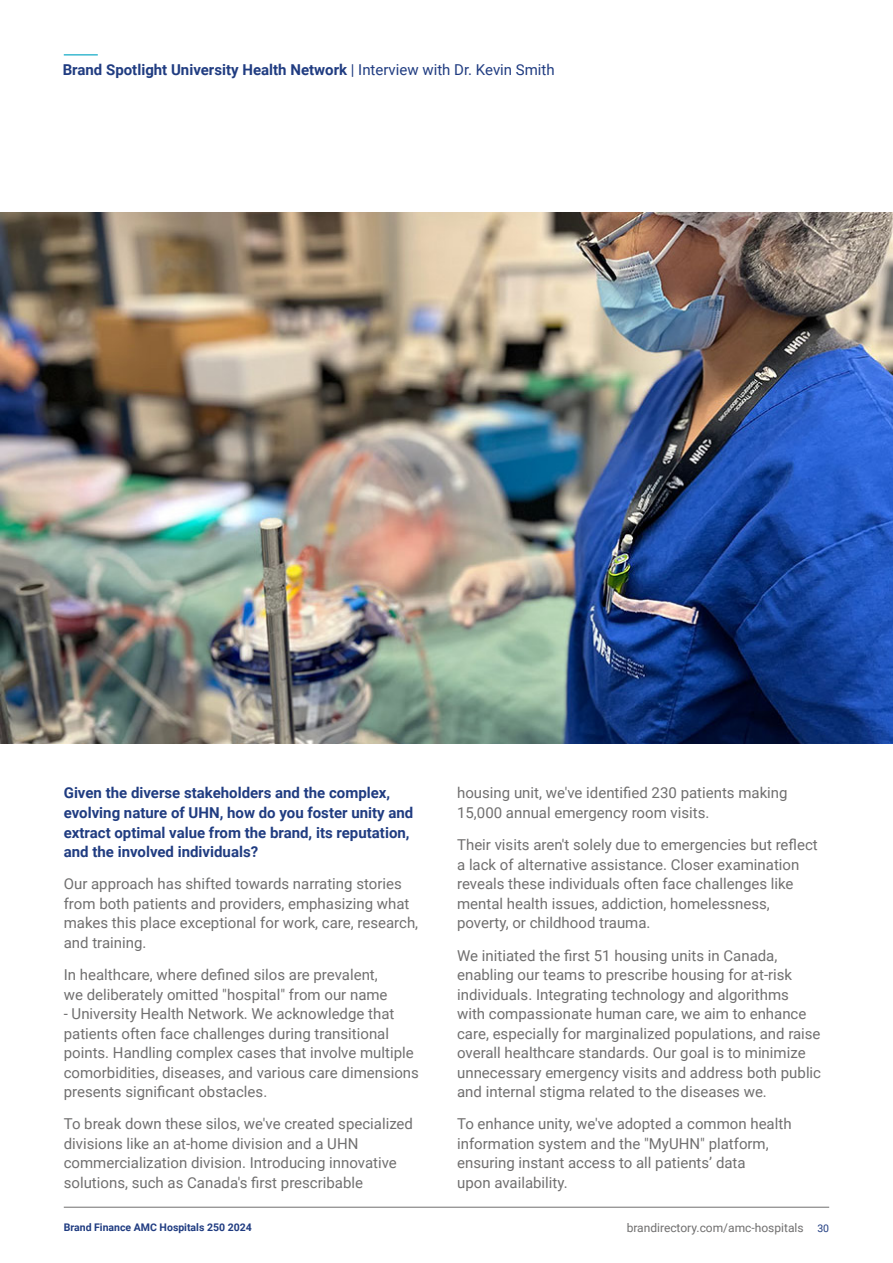
<style>
.page{position:relative;width:893px;height:1263px;background:#fff}
.page>*{position:absolute;margin:0;border:0;box-sizing:border-box;transform-origin:0 0}
.t1{font:15px/19.5px "Roboto";color:#706f6f}
.t2{font:700 15px/19.5px "Roboto";color:#203c81}
.t3{font:12px "Roboto";color:#706f6f}
.t4{font:700 10.5px "Roboto";color:#203c81}
.t5{font:10.5px "Roboto";color:#203c81}
.s1{font-weight:400}
</style>
<div class="page">
<hr style="left:64px;top:1207px;width:765px;height:1px;background:#706f6f">
<hr style="left:64px;top:54px;width:34px;height:2px;background:#4abed3">
<img style="left:0;top:213px;width:893px;height:530px">
<p class="t2" style="left:63px;top:59px;width:494px">Brand Spotlight University Health Network <span class="s1">| Interview with Dr. Kevin Smith</span></p>
<p class="t2" style="left:64px;top:783px;width:351px">Given the diverse stakeholders and the complex, evolving nature of UHN, how do you foster unity and extract optimal value from the brand, its reputation, and the involved individuals?</p>
<p class="t1" style="left:64px;top:874px;width:356px">Our approach has shifted towards narrating stories from both patients and providers, emphasizing what makes this place exceptional for work, care, research, and training.</p>
<p class="t1" style="left:64px;top:964px;width:325px">In healthcare, where defined silos are prevalent, we deliberately omitted "hospital" from our name</p>
<p class="t1" style="left:64px;top:1003px;width:357px">- University Health Network. We acknowledge that patients often face challenges during transitional points. Handling complex cases that involve multiple comorbidities, diseases, and various care dimensions presents significant obstacles.</p>
<p class="t1" style="left:64px;top:1114px;width:351px">To break down these silos, we've created specialized divisions like an at-home division and a UHN commercialization division. Introducing innovative solutions, such as Canada's first prescribable</p>
<p class="t1" style="left:457px;top:783px;width:332px">housing unit, we've identified 230 patients making<br>15,000 annual emergency room visits.</p>
<p class="t1" style="left:457px;top:835px;width:362px">Their visits aren't solely due to emergencies but reflect a lack of alternative assistance. Closer examination reveals these individuals often face challenges like mental health issues, addiction, homelessness, poverty, or childhood trauma.</p>
<p class="t1" style="left:457px;top:945px;width:365px">We initiated the first 51 housing units in Canada, enabling our teams to prescribe housing for at-risk individuals. Integrating technology and algorithms<br>with compassionate human care, we aim to enhance care, especially for marginalized populations, and raise overall healthcare standards. Our goal is to minimize unnecessary emergency visits and address both public and internal stigma related to the diseases we.</p>
<p class="t1" style="left:457px;top:1114px;width:336px">To enhance unity, we've adopted a common health information system and the "MyUHN" platform, ensuring instant access to all patients’ data<br>upon availability.</p>
<p class="t4" style="left:64px;top:1220px;width:190px">Brand Finance AMC Hospitals 250 2024</p>
<p class="t3" style="left:627px;top:1219px;width:179px">brandirectory.com/amc-hospitals</p>
<p class="t5" style="left:817px;top:1220px;width:13px">30</p>
</div>
